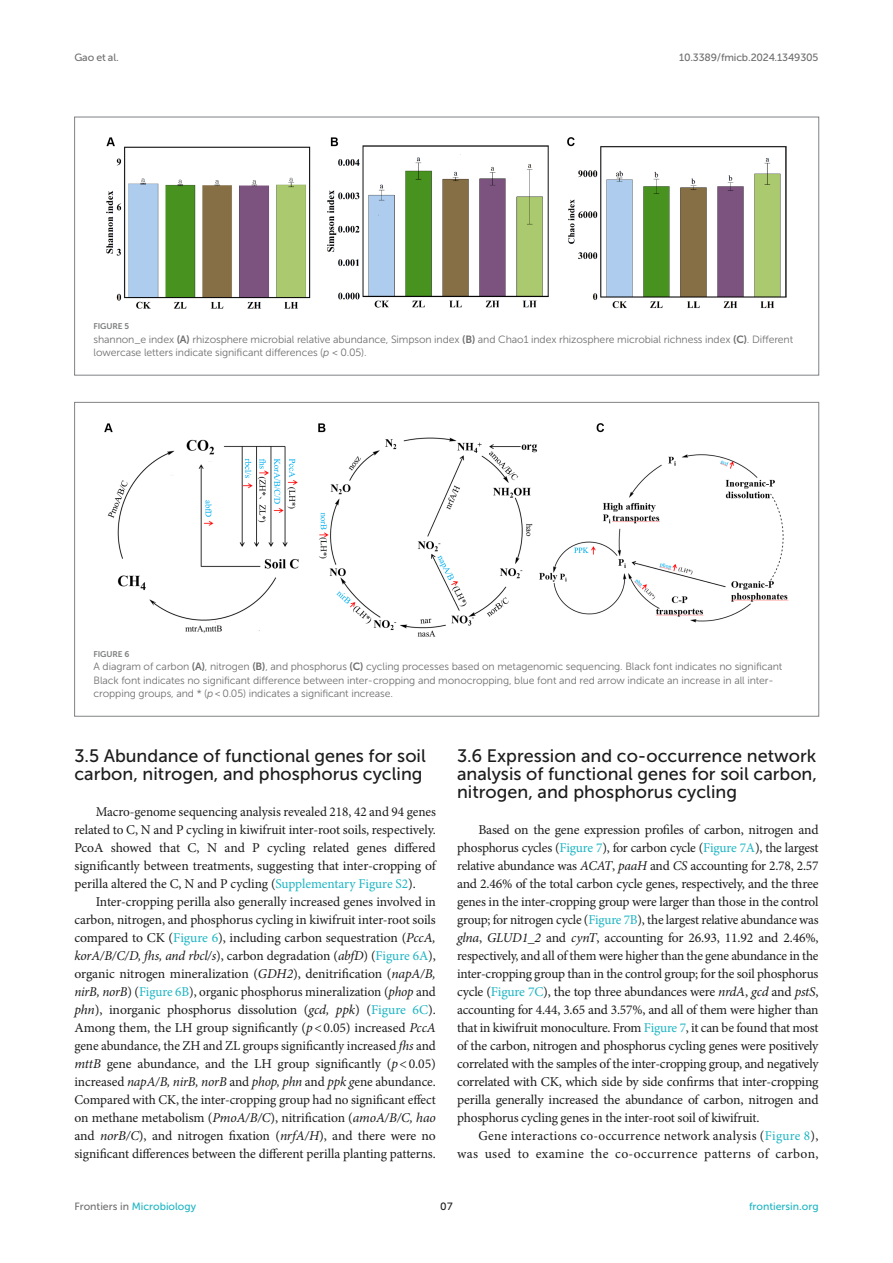
<style>
.page{position:relative;width:893px;height:1263px;background:#fff}
.page>*{position:absolute;margin:0;border:0;box-sizing:border-box;transform-origin:0 0}
.HEAD_2{font:18px/18px "Museo Sans 500";color:#1b1c1b}
.TEXT_FLUSH{font:13.5px/18px "Minion Pro";letter-spacing:-.015em;color:#1b1c1b;text-align:justify}
.TEXT{font:13.5px/18px "Minion Pro";letter-spacing:.02em;color:#1b1c1b;text-align:justify}
.FIG_LEG{font:10.5px/13.5px "Museo Sans 300";letter-spacing:-.01em;color:#706f70}
.t1{font:10.5px "Museo Sans 500";color:#1db5c3}
.t2{font:10.5px "Museo Sans 500";letter-spacing:-.015em;color:#706f70}
.t3{font:10.5px "Museo Sans 500";color:#1b1c1b}
.FIG_HD{font:8.25px "Museo Sans 700";letter-spacing:-.01em;color:#7e7f7f}
.s1{font-family:"Museo Sans 700"}
.s2{font-style:italic}
.s3{color:#1db5c3}
.s4{color:#706f70}
</style>
<div class="page">
<img style="left:106px;top:137px;width:681px;height:172px">
<div style="left:74px;top:117px;width:745px;height:258px;border:1px solid #808285"></div>
<img style="left:104px;top:423px;width:685px;height:214px">
<p class="t2" style="left:74px;top:51px;width:46px">Gao et al.</p>
<p class="t2" style="left:679px;top:51px;width:141px">10.3389/fmicb.2024.1349305</p>
<p class="FIG_HD" style="left:94px;top:322px;width:37px">FIGURE 5</p>
<p class="FIG_LEG" style="left:94px;top:332px;width:701px">shannon_e index <span class="s1">(A)</span> rhizosphere microbial relative abundance, Simpson index <span class="s1">(B)</span> and Chao1 index rhizosphere microbial richness index <span class="s1">(C)</span>. Different lowercase letters indicate significant differences (<span class="s2">p</span> &lt; 0.05).</p>
<p class="FIG_HD" style="left:94px;top:649px;width:37px">FIGURE 6</p>
<p class="FIG_LEG" style="left:94px;top:660px;width:690px">A diagram of carbon <span class="s1">(A)</span>, nitrogen <span class="s1">(B)</span>, and phosphorus <span class="s1">(C)</span> cycling processes based on metagenomic sequencing. Black font indicates no significant<br>Black font indicates no significant difference between inter-cropping and monocropping, blue font and red arrow indicate an increase in all inter&shy;cropping groups, and * (<span class="s2">p</span> &lt; 0.05) indicates a significant increase.</p>
<p class="HEAD_2" style="left:74px;top:747px;width:353px">3.5 Abundance of functional genes for soil carbon, nitrogen, and phosphorus cycling</p>
<p class="TEXT_FLUSH" style="left:74px;top:803px;width:363px;text-indent:21px">Macro-genome sequencing analysis revealed 218, 42 and 94 genes related to C, N and P cycling in kiwifruit inter-root soils, respectively.<br>PcoA showed that C, N and P cycling related genes differed significantly between treatments, suggesting that inter-cropping of perilla altered the C, N and P cycling (<span class="s3">Supplementary Figure S2</span>).</p>
<p class="TEXT" style="left:74px;top:893px;width:363px;text-indent:21px">Inter-cropping perilla also generally increased genes involved in carbon, nitrogen, and phosphorus cycling in kiwifruit inter-root soils compared to CK (<span class="s3">Figure 6</span>), including carbon sequestration (<span class="s2">PccA, korA/B/C/D, fhs, and rbcl/s</span>), carbon degradation (<span class="s2">abfD</span>) (<span class="s3">Figure 6A</span>), organic nitrogen mineralization (<span class="s2">GDH2</span>), denitrification (<span class="s2">napA/B, nirB, norB</span>) (<span class="s3">Figure 6B</span>), organic phosphorus mineralization (<span class="s2">phop</span> and <span class="s2">phn</span>), inorganic phosphorus dissolution (<span class="s2">gcd, ppk</span>) (<span class="s3">Figure 6C</span>).<br>Among them, the LH group significantly (<span class="s2">p</span>&lt;0.05) increased <span class="s2">PccA </span>gene abundance, the ZH and ZL groups significantly increased <span class="s2">fhs</span> and <span class="s2">mttB</span> gene abundance, and the LH group significantly (<span class="s2">p</span>&lt;0.05) increased <span class="s2">napA/B, nirB, norB</span> and <span class="s2">phop, phn</span> and <span class="s2">ppk g</span>ene abundance.<br>Compared with CK, the inter-cropping group had no significant effect on methane metabolism (<span class="s2">PmoA/B/C</span>), nitrification (<span class="s2">amoA/B/C, hao </span>and <span class="s2">norB/C</span>), and nitrogen fixation (<span class="s2">nrfA/H</span>), and there were no significant differences between the different perilla planting patterns.</p>
<p class="HEAD_2" style="left:457px;top:747px;width:361px;text-align:justify">3.6 Expression and co-occurrence network analysis of functional genes for soil carbon, nitrogen, and phosphorus cycling</p>
<p class="TEXT_FLUSH" style="left:457px;top:821px;width:363px;text-indent:21px">Based on the gene expression profiles of carbon, nitrogen and phosphorus cycles (<span class="s3">Figure 7</span>), for carbon cycle (<span class="s3">Figure 7A</span>), the largest relative abundance was <span class="s2">ACAT</span>, <span class="s2">paaH</span> and <span class="s2">CS</span> accounting for 2.78, 2.57 and 2.46% of the total carbon cycle genes, respectively, and the three genes in the inter-cropping group were larger than those in the control group; for nitrogen cycle (<span class="s3">Figure 7B</span>), the largest relative abundance was <span class="s2">glna</span>, <span class="s2">GLUD1_2</span> and <span class="s2">cynT</span>, accounting for 26.93, 11.92 and 2.46%, respectively, and all of them were higher than the gene abundance in the inter-cropping group than in the control group; for the soil phosphorus cycle (<span class="s3">Figure 7C</span>), the top three abundances were <span class="s2">nrdA</span>, <span class="s2">gcd</span> and <span class="s2">pstS</span>, accounting for 4.44, 3.65 and 3.57%, and all of them were higher than that in kiwifruit monoculture. From <span class="s3">Figure 7</span>, it can be found that most of the carbon, nitrogen and phosphorus cycling genes were positively correlated with the samples of the inter-cropping group, and negatively correlated with CK, which side by side confirms that inter-cropping perilla generally increased the abundance of carbon, nitrogen and phosphorus cycling genes in the inter-root soil of kiwifruit.</p>
<p class="TEXT" style="left:457px;top:1127px;width:363px;text-align:right">Gene interactions co-occurrence network analysis (<span class="s3">Figure 8</span>), was used to examine the co-occurrence patterns of carbon,</p>
<p class="t1" style="left:74px;top:1200px;width:123px"><span class="s4">Frontiers in</span> Microbiology</p>
<p class="t3" style="left:440px;top:1200px;width:14px">07</p>
<p class="t1" style="left:749px;top:1200px;width:71px">frontiersin.org</p>
</div>
